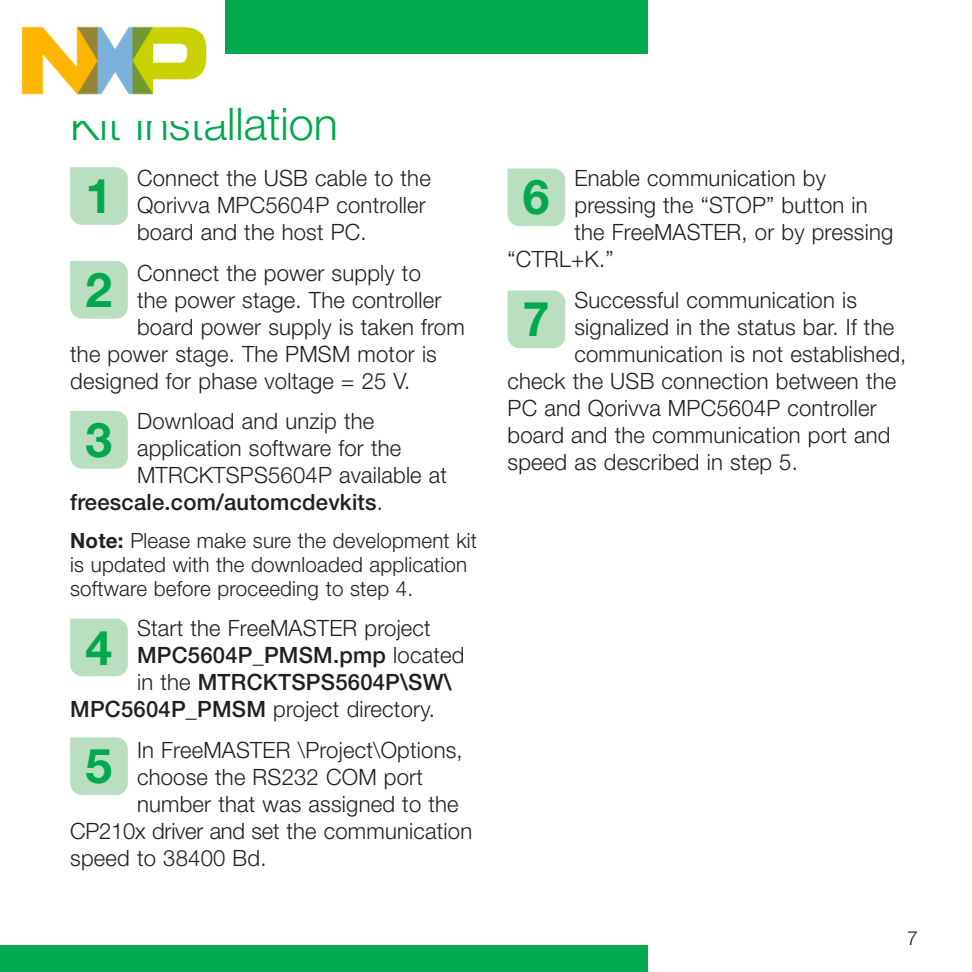
<style>
.page{position:relative;width:972px;height:972px;background:#fff}
.page>*{position:absolute;margin:0;border:0;box-sizing:border-box;transform-origin:0 0}
.t1{font:700 48px/93.9px "Helvetica Neue LT Pro";color:#00a94d}
.t2{font:300 45px "Helvetica Neue LT Pro";color:#00a94e}
.t3{font:300 22.5px/27px "Helvetica Neue LT Pro";letter-spacing:.01em;color:#231f20}
.t4{font:500 22.5px "Helvetica Neue LT Pro";letter-spacing:.01em;color:#231f20}
.t5{font:300 21px/24px "Helvetica Neue LT Pro";letter-spacing:.01em;color:#231f20}
.t6{font:300 19.5px "Helvetica Neue LT Pro";color:#231f20}
.s1{font-weight:300}
.s2{font-weight:700}
.s3{font-weight:500}
</style>
<div class="page">
<div style="left:0;top:0;width:648px;height:54px;background:#00a94e"></div>
<div style="left:0;top:945px;width:648px;height:27px;background:#00a94e"></div>
<svg style="left:70px;top:167px;width:58px;height:58px"></svg>
<div style="left:70px;top:261px;width:58px;height:58px;background:#b9dec0"></div>
<div style="left:70px;top:411px;width:58px;height:58px;background:#b9dec0"></div>
<div style="left:70px;top:619px;width:58px;height:57px;background:#b9dec0"></div>
<div style="left:508px;top:168px;width:57px;height:58px;background:#b9dec0"></div>
<div style="left:508px;top:291px;width:57px;height:57px;background:#b9dec0"></div>
<div style="left:70px;top:737px;width:58px;height:58px;background:#b9dec0"></div>
<img style="left:0;top:0;width:225px;height:95px">
<h2 class="t2" style="left:70px;top:97px;width:269px">Kit Installation</h2>
<p class="t3" style="left:137px;top:164px;width:295px">Connect the USB cable to the<br>Qorivva MPC5604P controller board and the host PC.</p>
<p class="t3" style="left:137px;top:259px;width:285px">Connect the power supply to</p>
<p class="t3" style="left:137px;top:286px;width:306px">the power stage. The controller</p>
<p class="t3" style="left:137px;top:313px;width:329px">board power supply is taken from</p>
<p class="t3" style="left:70px;top:340px;width:368px">the power stage. The PMSM motor is</p>
<p class="t3" style="left:70px;top:367px;width:341px">designed for phase voltage = 25 V.</p>
<p class="t3" style="left:137px;top:407px;width:239px">Download and unzip the</p>
<p class="t3" style="left:137px;top:434px;width:266px">application software for the</p>
<p class="t3" style="left:137px;top:461px;width:312px">MTRCKTSPS5604P available at</p>
<p class="t4" style="left:70px;top:489px;width:314px">freescale.com/automcdevkits<span class="s1">.</span></p>
<p class="t5" style="left:70px;top:528px;width:408px"><span class="s2">Note:</span> Please make sure the development kit is updated with the downloaded application software before proceeding to step 4.</p>
<p class="t3" style="left:137px;top:614px;width:295px">Start the FreeMASTER project</p>
<p class="t4" style="left:137px;top:642px;width:329px">MPC5604P_PMSM.pmp <span class="s1">located</span></p>
<p class="t4" style="left:137px;top:669px;width:316px"><span class="s1">in the</span> MTRCKTSPS5604P\SW\</p>
<p class="t3" style="left:70px;top:695px;width:366px"><span class="s3">MPC5604P_PMSM</span> project directory.</p>
<p class="t3" style="left:137px;top:736px;width:327px">In FreeMASTER \Project\Options,</p>
<p class="t3" style="left:137px;top:763px;width:287px">choose the RS232 COM port</p>
<p class="t3" style="left:137px;top:790px;width:323px">number that was assigned to the</p>
<p class="t3" style="left:70px;top:817px;width:404px">CP210x driver and set the communication</p>
<p class="t3" style="left:70px;top:844px;width:198px">speed to 38400 Bd.</p>
<h1 class="t1" style="left:85px;top:148px;width:28px">1<br>2</h1>
<h1 class="t1" style="left:85px;top:392px;width:28px">3</h1>
<h1 class="t1" style="left:85px;top:599px;width:28px">4</h1>
<h1 class="t1" style="left:85px;top:718px;width:28px">5</h1>
<p class="t3" style="left:574px;top:164px;width:253px">Enable communication by</p>
<p class="t3" style="left:574px;top:191px;width:295px">pressing the “STOP” button in</p>
<p class="t3" style="left:574px;top:218px;width:320px">the FreeMASTER, or by pressing</p>
<p class="t3" style="left:508px;top:245px;width:108px">“CTRL+K.”</p>
<p class="t3" style="left:574px;top:286px;width:284px">Successful communication is</p>
<p class="t3" style="left:574px;top:313px;width:321px">signalized in the status bar. If the</p>
<p class="t3" style="left:574px;top:340px;width:333px">communication is not established,</p>
<p class="t3" style="left:508px;top:367px;width:390px">check the USB connection between the</p>
<p class="t3" style="left:508px;top:394px;width:371px">PC and Qorivva MPC5604P controller</p>
<p class="t3" style="left:508px;top:421px;width:384px">board and the communication port and</p>
<p class="t3" style="left:508px;top:448px;width:292px">speed as described in step 5.</p>
<h1 class="t1" style="left:523px;top:149px;width:28px">6</h1>
<h1 class="t1" style="left:523px;top:271px;width:28px">7</h1>
<p class="t6" style="left:907px;top:926px;width:12px">7</p>
</div>
